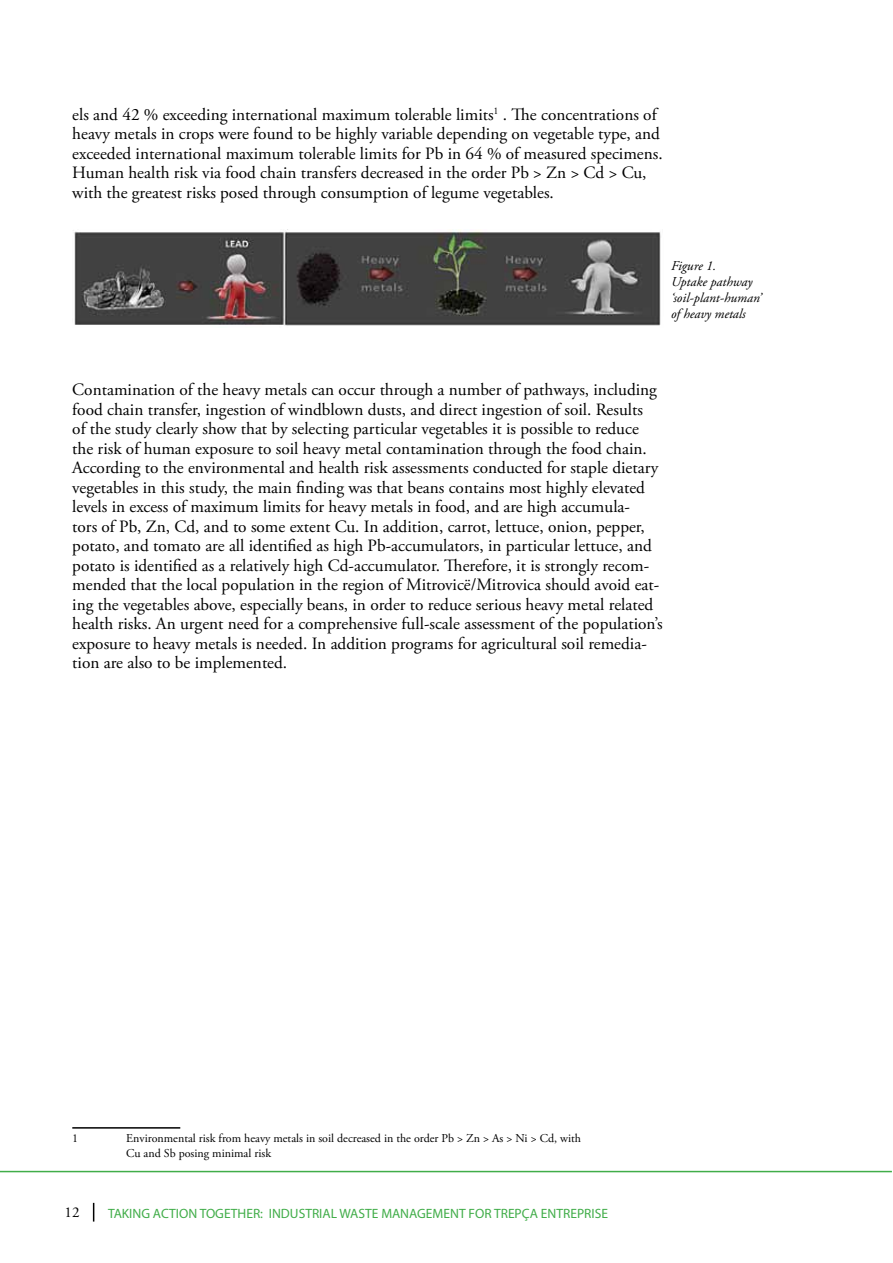
<style>
.page{position:relative;width:893px;height:1263px;background:#fff}
.page>*{position:absolute;margin:0;border:0;box-sizing:border-box;transform-origin:0 0}
.t1{font:17.25px/19.5px "Adobe Garamond Pro";color:#000}
.t2{font:15px "Adobe Garamond Pro";color:#000}
.t3{font:13.5px "Myriad Pro";color:#41ad49}
.t4{font:italic 13.5px/16.2px "Adobe Garamond Pro";color:#000}
.t5{font:12px/14.4px "Adobe Garamond Pro";color:#000}
</style>
<div class="page">
<hr style="left:0;top:1171px;width:892px;height:1px;background:#41ad49">
<svg style="left:93px;top:1203px;width:1px;height:18px"></svg>
<hr style="left:72px;top:1127px;width:108px;height:1px;background:#000">
<img style="left:73px;top:230px;width:588px;height:96px">
<p class="t1" style="left:72px;top:105px;width:592px">els and 42 % exceeding international maximum tolerable limits<sup>1</sup> . The concentrations of heavy metals in crops were found to be highly variable depending on vegetable type, and exceeded international maximum tolerable limits for Pb in 64 % of measured specimens.<br>Human health risk via food chain transfers decreased in the order Pb &gt; Zn &gt; Cd &gt; Cu, with the greatest risks posed through consumption of legume vegetables.</p>
<p class="t4" style="left:671px;top:258px;width:92px">Figure 1.<br>Uptake pathway ‘soil-plant-human’ of heavy metals</p>
<p class="t1" style="left:72px;top:381px;width:592px">Contamination of the heavy metals can occur through a number of pathways, including food chain transfer, ingestion of windblown dusts, and direct ingestion of soil. Results<br>of the study clearly show that by selecting particular vegetables it is possible to reduce the risk of human exposure to soil heavy metal contamination through the food chain.<br>According to the environmental and health risk assessments conducted for staple dietary vegetables in this study, the main finding was that beans contains most highly elevated levels in excess of maximum limits for heavy metals in food, and are high accumula-<br>tors of Pb, Zn, Cd, and to some extent Cu. In addition, carrot, lettuce, onion, pepper, potato, and tomato are all identified as high Pb-accumulators, in particular lettuce, and potato is identified as a relatively high Cd-accumulator. Therefore, it is strongly recom&shy;mended that the local population in the region of Mitrovicë/Mitrovica should avoid eat&shy;ing the vegetables above, especially beans, in order to reduce serious heavy metal related health risks. An urgent need for a comprehensive full-scale assessment of the population’s exposure to heavy metals is needed. In addition programs for agricultural soil remedia&shy;tion are also to be implemented.</p>
<p class="t5" style="left:72px;top:1132px;width:7px">1</p>
<p class="t5" style="left:126px;top:1132px;width:456px">Environmental risk from heavy metals in soil decreased in the order Pb &gt; Zn &gt; As &gt; Ni &gt; Cd, with<br>Cu and Sb posing minimal risk</p>
<p class="t2" style="left:65px;top:1203px;width:16px">12</p>
<p class="t3" style="left:108px;top:1205px;width:501px">TAKING ACTION TOGETHER: INDUSTRIAL WASTE MANAGEMENT FOR TREPÇA ENTREPRISE</p>
</div>
